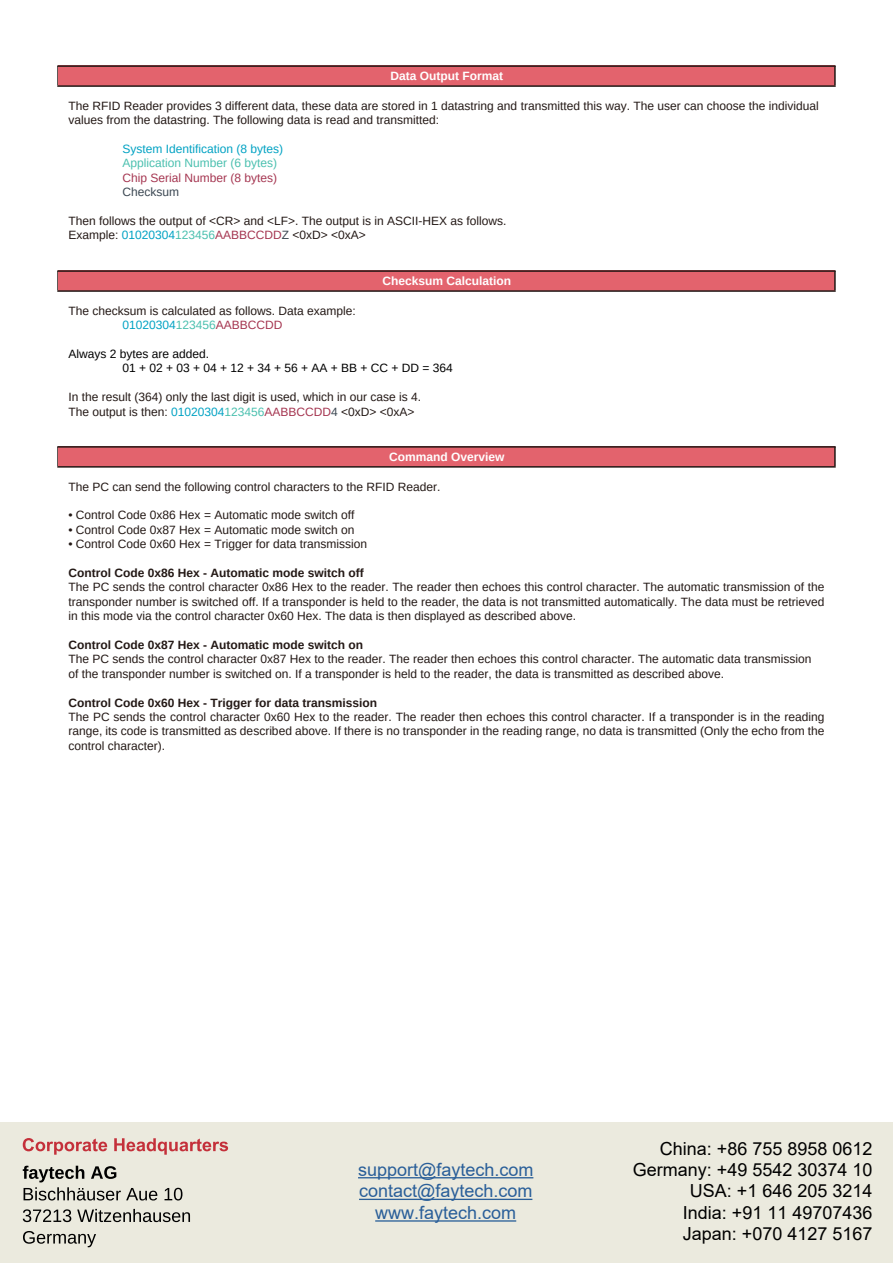
<style>
.page{position:relative;width:893px;height:1263px;background:#fff}
.page>*{position:absolute;margin:0;border:0;box-sizing:border-box;transform-origin:0 0}
.t1{font:18px/21.5px "Arial";color:#000;text-align:right}
.t2{font:18px/21.6px "Arial";color:#2a5f99;text-align:center}
.t3{font:12px/14.4px "Arimo";color:#231815}
.t4{font:700 12px "Arimo";color:#231815}
.t5{font:12px/14.4px "Arimo";color:#000}
.t6{font:700 12px "Arimo";color:#fff}
.t7{font:12px "Arimo";color:#00a2c3}
.t8{font:12px "Arimo";color:#4bc0af}
.t9{font:12px "Arimo";color:#a53651}
.t10{font:12px "Arimo";color:#3b4752}
.s1{color:#00a2c3}
.s2{color:#4bc0af}
.s3{color:#a53651}
.s4{color:#3b4752}
</style>
<div class="page">
<div style="left:0;top:1122px;width:893px;height:141px;background:#ebeade"></div>
<svg style="left:23px;top:1138px;width:84px;height:17px"></svg>
<svg style="left:114px;top:1138px;width:114px;height:17px"></svg>
<svg style="left:23px;top:1166px;width:134px;height:34px"></svg>
<svg style="left:165px;top:1188px;width:17px;height:12px"></svg>
<svg style="left:23px;top:1209px;width:48px;height:13px"></svg>
<svg style="left:77px;top:1209px;width:113px;height:13px"></svg>
<svg style="left:23px;top:1231px;width:73px;height:16px"></svg>
<hr style="left:358px;top:1177px;width:175px;height:1px;background:#2a5f99">
<hr style="left:359px;top:1199px;width:173px;height:1px;background:#2a5f99">
<hr style="left:375px;top:1220px;width:141px;height:1px;background:#2a5f99">
<svg style="left:57px;top:67px;width:2px;height:18px"></svg>
<div style="left:59px;top:65px;width:776px;height:21px;background:#e3636d"></div>
<svg style="left:834px;top:67px;width:2px;height:18px"></svg>
<hr style="left:57px;top:85px;width:779px;height:2px;background:#231815">
<hr style="left:57px;top:65px;width:779px;height:2px;background:#231815">
<svg style="left:57px;top:272px;width:2px;height:18px"></svg>
<div style="left:59px;top:270px;width:776px;height:21px;background:#e3636d"></div>
<svg style="left:834px;top:272px;width:2px;height:18px"></svg>
<hr style="left:57px;top:290px;width:779px;height:2px;background:#231815">
<hr style="left:57px;top:270px;width:779px;height:2px;background:#231815">
<svg style="left:57px;top:448px;width:2px;height:18px"></svg>
<div style="left:59px;top:446px;width:776px;height:21px;background:#e3636d"></div>
<svg style="left:834px;top:448px;width:2px;height:18px"></svg>
<hr style="left:57px;top:466px;width:779px;height:2px;background:#231815">
<hr style="left:57px;top:446px;width:779px;height:2px;background:#231815">
<p class="t6" style="left:390px;top:68px;width:114px">Data Output Format</p>
<p class="t3" style="left:68px;top:99px;width:752px">The RFID Reader provides 3 different data, these data are stored in 1 datastring and transmitted this way. The user can choose the individual values from the datastring. The following data is read and transmitted:</p>
<p class="t7" style="left:122px;top:141px;width:162px">System Identification (8 bytes)</p>
<p class="t8" style="left:122px;top:156px;width:156px">Application Number (6 bytes)</p>
<p class="t9" style="left:122px;top:170px;width:156px">Chip Serial Number (8 bytes)</p>
<p class="t10" style="left:122px;top:184px;width:58px">Checksum</p>
<p class="t3" style="left:68px;top:214px;width:440px">Then follows the output of &lt;CR&gt; and &lt;LF&gt;. The output is in ASCII-HEX as follows.<br>Example: <span class="s1">01020304</span><span class="s2">123456</span><span class="s3">AABBCCDD</span><span class="s4">Z</span> &lt;0xD&gt; &lt;0xA&gt;</p>
<p class="t6" style="left:382px;top:273px;width:130px">Checksum Calculation</p>
<p class="t3" style="left:122px;top:303px;width:235px;text-indent:-54px">The checksum is calculated as follows. Data example:<br><span class="s1">01020304</span><span class="s2">123456</span><span class="s3">AABBCCDD</span></p>
<p class="t5" style="left:122px;top:347px;width:332px;text-indent:-54px">Always 2 bytes are added.<br>01 + 02 + 03 + 04 + 12 + 34 + 56 + AA + BB + CC + DD = 364</p>
<p class="t3" style="left:68px;top:390px;width:354px">In the result (364) only the last digit is used, which in our case is 4.<br>The output is then: <span class="s1">01020304</span><span class="s2">123456</span><span class="s3">AABBCCDD</span><span class="s4">4</span> &lt;0xD&gt; &lt;0xA&gt;</p>
<p class="t6" style="left:389px;top:448px;width:117px">Command Overview</p>
<p class="t3" style="left:68px;top:479px;width:374px">The PC can send the following control characters to the RFID Reader.</p>
<p class="t3" style="left:68px;top:508px;width:287px">• Control Code 0x86 Hex = Automatic mode switch off</p>
<p class="t3" style="left:68px;top:522px;width:287px">• Control Code 0x87 Hex = Automatic mode switch on</p>
<p class="t3" style="left:68px;top:537px;width:300px">• Control Code 0x60 Hex = Trigger for data transmission</p>
<p class="t4" style="left:68px;top:565px;width:297px">Control Code 0x86 Hex - Automatic mode switch off</p>
<p class="t3" style="left:68px;top:580px;width:758px;text-align:justify">The PC sends the control character 0x86 Hex to the reader. The reader then echoes this control character. The automatic transmission of the transponder number is switched off. If a transponder is held to the reader, the data is not transmitted automatically. The data must be retrieved in this mode via the control character 0x60 Hex. The data is then displayed as described above.</p>
<p class="t4" style="left:68px;top:637px;width:296px">Control Code 0x87 Hex - Automatic mode switch on</p>
<p class="t3" style="left:68px;top:652px;width:745px">The PC sends the control character 0x87 Hex to the reader. The reader then echoes this control character. The automatic data transmission of the transponder number is switched on. If a transponder is held to the reader, the data is transmitted as described above.</p>
<p class="t4" style="left:68px;top:694px;width:310px">Control Code 0x60 Hex - Trigger for data transmission</p>
<p class="t3" style="left:68px;top:710px;width:758px;text-align:justify">The PC sends the control character 0x60 Hex to the reader. The reader then echoes this control character. If a transponder is in the reading range, its code is transmitted as described above. If there is no transponder in the reading range, no data is transmitted (Only the echo from the control character).</p>
<h1 class="t2" style="left:358px;top:1158px;width:177px">support@faytech.com contact@faytech.com www.faytech.com</h1>
<h1 class="t1" style="left:660px;top:1137px;width:214px">China: +86 755 8958 0612</h1>
<h1 class="t1" style="left:633px;top:1159px;width:241px">Germany: +49 5542 30374 10<br>USA: +1 646 205 3214</h1>
<h1 class="t1" style="left:683px;top:1223px;width:191px">Japan: +070 4127 5167</h1>
<h1 class="t1" style="left:683px;top:1202px;width:191px">India: +91 11 49707436</h1>
</div>
